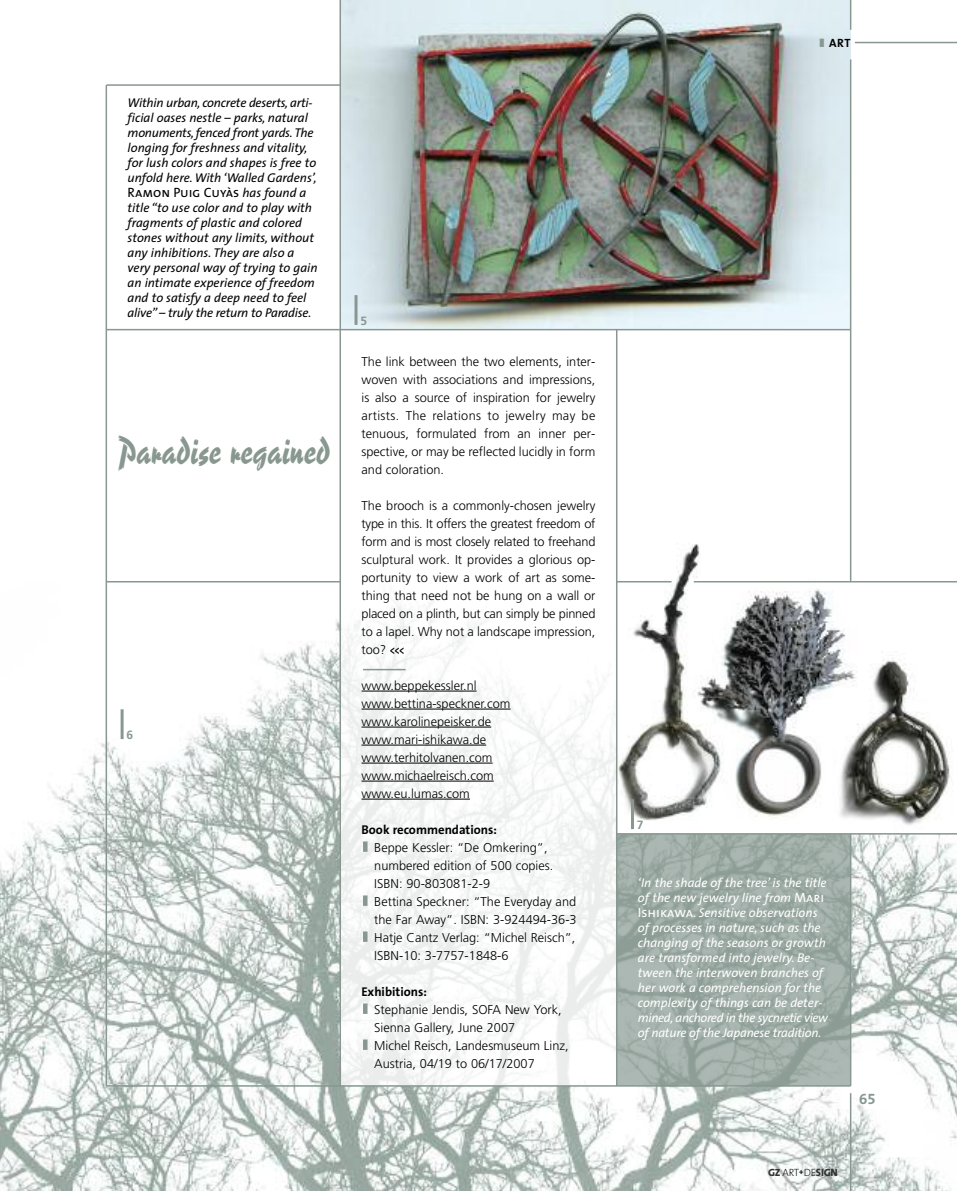
<style>
.page{position:relative;width:957px;height:1191px;background:#fff}
.page>*{position:absolute;margin:0;border:0;box-sizing:border-box;transform-origin:0 0}
.t1{font:36px "Reporter";color:#889891}
.t2{font:15px "The Sans Bold Expert";color:#889891}
.t3{font:13.5px "The Sans Caps";color:#000}
.t4{font:300 12.75px/18px "Frutiger";color:#000}
.t5{font:italic 12.75px/15px "The Sans";color:#000}
.t6{font:italic 12.75px/15px "The Sans";color:#fff}
.t7{font:700 12.75px "The Sans";color:#000}
.t8{font:700 12px "The Sans";color:#000}
.t9{font:700 12px "Frutiger";color:#889891}
.t10{font:800 10.5px "The Sans";letter-spacing:-.02em;color:#333}
.s1{font-family:"The Sans";font-style:italic;font-size:12.75px}
.s2{font-weight:700}
.s3{color:#889891}
.s4{font-family:"The Sans Caps";font-style:normal;font-size:13.5px}
.s5{font-weight:200;color:#000}
.s6{font-weight:700;font-size:7.5px;color:#000}
</style>
<div class="page">
<img style="left:0;top:582px;width:957px;height:609px">
<img style="left:617px;top:834px;width:233px;height:251px">
<img style="left:617px;top:532px;width:340px;height:301px">
<img style="left:341px;top:583px;width:275px;height:502px">
<img style="left:341px;top:0;width:509px;height:329px">
<hr style="left:850px;top:1093px;width:1px;height:98px;background:#889891">
<hr style="left:855px;top:42px;width:102px;height:1px;background:#889891">
<hr style="left:106px;top:329px;width:744px;height:1px;background:#889891">
<hr style="left:106px;top:84px;width:234px;height:2px;background:#889891">
<hr style="left:106px;top:581px;width:234px;height:1px;background:#889891">
<hr style="left:617px;top:581px;width:54px;height:1px;background:#889891">
<hr style="left:694px;top:581px;width:263px;height:1px;background:#889891">
<hr style="left:106px;top:85px;width:1px;height:1001px;background:#889891">
<hr style="left:850px;top:60px;width:1px;height:522px;background:#889891">
<hr style="left:850px;top:834px;width:1px;height:252px;background:#889891">
<hr style="left:850px;top:0;width:1px;height:30px;background:#889891">
<hr style="left:339px;top:0;width:2px;height:1086px;background:#889891">
<hr style="left:616px;top:330px;width:1px;height:756px;background:#889891">
<hr style="left:361px;top:690px;width:115px;height:1px;background:#000">
<hr style="left:361px;top:708px;width:149px;height:1px;background:#000">
<hr style="left:361px;top:726px;width:130px;height:1px;background:#000">
<hr style="left:361px;top:744px;width:125px;height:1px;background:#000">
<hr style="left:361px;top:762px;width:131px;height:1px;background:#000">
<hr style="left:361px;top:780px;width:133px;height:1px;background:#000">
<hr style="left:361px;top:798px;width:109px;height:1px;background:#000">
<hr style="left:363px;top:669px;width:42px;height:1px;background:#889891">
<hr style="left:363px;top:1039px;width:4px;height:11px;background:#889891">
<hr style="left:363px;top:1003px;width:4px;height:11px;background:#889891">
<hr style="left:363px;top:931px;width:4px;height:11px;background:#889891">
<svg style="left:363px;top:895px;width:4px;height:11px"></svg>
<svg style="left:363px;top:841px;width:4px;height:11px"></svg>
<hr style="left:106px;top:1085px;width:744px;height:1px;background:#889891">
<hr style="left:617px;top:833px;width:340px;height:1px;background:#889891">
<hr style="left:354px;top:295px;width:3px;height:30px;background:#889891">
<hr style="left:631px;top:799px;width:3px;height:30px;background:#889891">
<hr style="left:121px;top:709px;width:3px;height:30px;background:#889891">
<p class="t5" style="left:128px;top:96px;width:191px">Within urban, concrete deserts, arti&shy;ficial oases nestle – parks, natural monuments,fenced front yards.The longing for freshness and vitality, for lush colors and shapes is free to unfold here.With ‘Walled Gardens’,</p>
<p class="t3" style="left:128px;top:188px;width:180px">Ramon Puig Cuyàs <span class="s1">has found a</span></p>
<p class="t5" style="left:128px;top:201px;width:192px">title “to use color and to play with fragments of plastic and colored stones without any limits, without any inhibitions. They are also a very personal way of trying to gain an intimate experience of freedom and to satisfy a deep need to feel alive” – truly the return to Paradise.</p>
<h1 class="t1" style="left:116px;top:428px;width:215px">Paradise regained</h1>
<p class="t9" style="left:126px;top:730px;width:8px">6</p>
<p class="t9" style="left:360px;top:316px;width:8px">5</p>
<p class="t4" style="left:361px;top:353px;width:235px;text-align:justify">The link between the two elements, inter&shy;woven with associations and impressions, is also a source of inspiration for jewelry artists. The relations to jewelry may be tenuous, formulated from an inner per&shy;spective, or may be reflected lucidly in form and coloration.</p>
<p class="t4" style="left:361px;top:497px;width:235px;text-align:justify">The brooch is a commonly-chosen jewelry type in this. It offers the greatest freedom of form and is most closely related to freehand sculptural work. It provides a glorious op&shy;portunity to view a work of art as some&shy;thing that need not be hung on a wall or placed on a plinth, but can simply be pinned to a lapel. Why not a landscape impression, too? <span class="s2">&lt;&lt;&lt;</span></p>
<p class="t4" style="left:361px;top:677px;width:150px">www.beppekessler.nl www.bettina-speckner.com www.karolinepeisker.de www.mari-ishikawa.de www.terhitolvanen.com www.michaelreisch.com www.eu.lumas.com</p>
<p class="t7" style="left:361px;top:824px;width:137px">Book recommendations:</p>
<p class="t4" style="left:374px;top:839px;width:204px">Beppe Kessler: “De Omkering”, numbered edition of 500 copies.<br>ISBN: 90-803081-2-9<br>Bettina Speckner: “The Everyday and the Far Away”. ISBN: 3-924494-36-3<br>Hatje Cantz Verlag: “Michel Reisch”,<br>ISBN-10: 3-7757-1848-6</p>
<p class="t7" style="left:361px;top:986px;width:67px">Exhibitions:</p>
<p class="t4" style="left:374px;top:1001px;width:196px">Stephanie Jendis, SOFA New York,<br>Sienna Gallery, June 2007<br>Michel Reisch, Landesmuseum Linz,<br>Austria, 04/19 to 06/17/2007</p>
<p class="t8" style="left:819px;top:38px;width:33px"><span class="s3">❚</span> ART</p>
<p class="t9" style="left:637px;top:820px;width:8px">7</p>
<p class="t6" style="left:638px;top:876px;width:192px">‘In the shade of the tree’ is the title of the new jewelry line from <span class="s4">Mari Ishikawa</span>. Sensitive observations of processes in nature, such as the changing of the seasons or growth are transformed into jewelry. Be&shy;tween the interwoven branches of her work a comprehension for the complexity of things can be deter&shy;mined, anchored in the sycnretic view of nature of the Japanese tradition.</p>
<p class="t2" style="left:859px;top:1094px;width:18px">65</p>
<p class="t10" style="left:768px;top:1168px;width:71px">GZ <span class="s5">ART</span><span class="s6">+</span><span class="s5">DE</span>SIGN</p>
</div>
